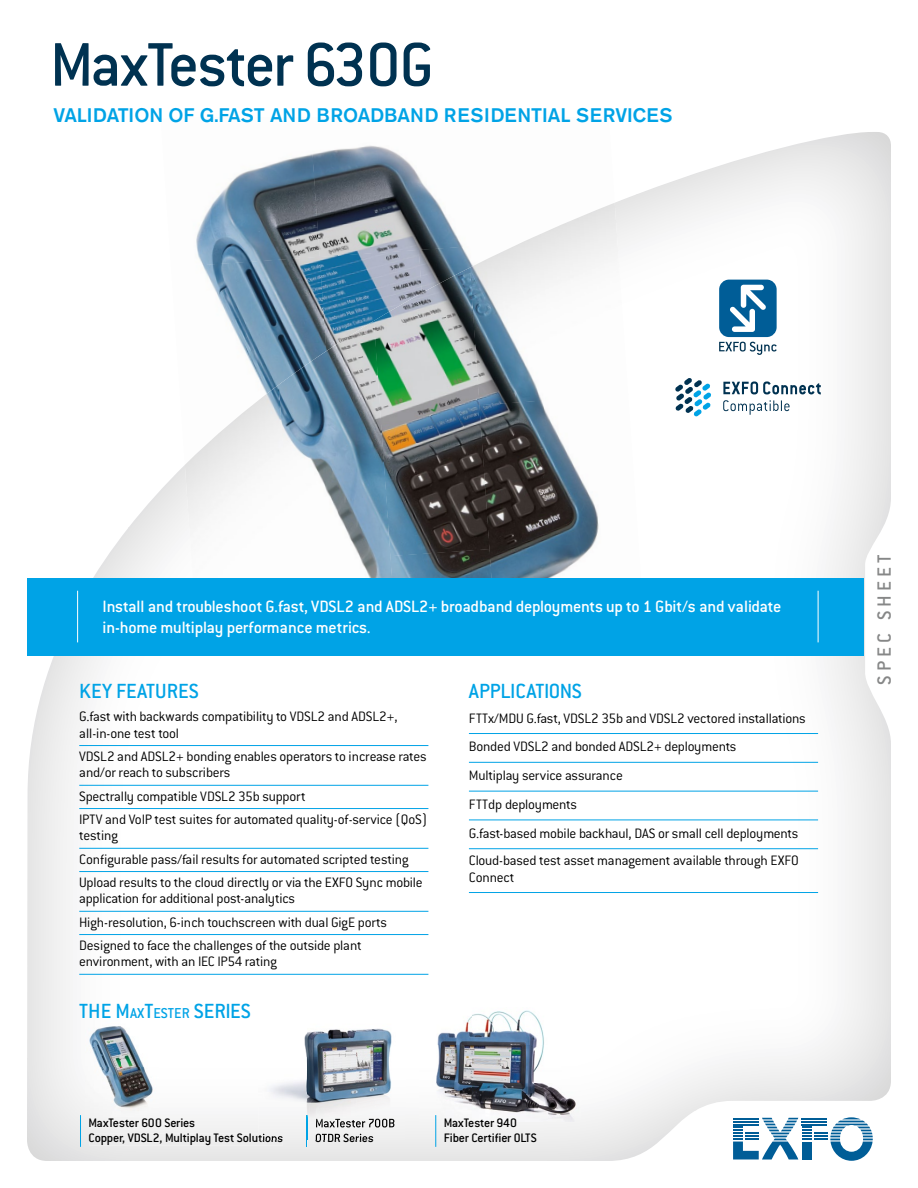
<style>
.page{position:relative;width:918px;height:1188px;background:#fff}
.page>*{position:absolute;margin:0;border:0;box-sizing:border-box;transform-origin:0 0}
.t1{font:500 67.5px "Conduit ITC";letter-spacing:-.025em;color:#003251}
.t2{font:500 22.5px "Conduit ITC";color:#00a3e6}
.t3{font:500 21px "Conduit ITC";letter-spacing:.2em;color:#868787}
.t4{font:500 19.5px "Akzidenz Grotesk BE";color:#00a3e6}
.t5{font:500 18px/21px "Conduit ITC";letter-spacing:-.015em;color:#fff}
.t6{font:300 15px/23.2px "Conduit ITC";letter-spacing:-.015em;color:#000}
.t7{font:500 13.5px/15px "Conduit ITC";letter-spacing:-.015em;color:#000}
.s1{font-style:inherit}
.s2{font-size:15.75px}
</style>
<div class="page">
<img style="left:536px;top:596px;width:355px;height:514px">
<img style="left:637px;top:132px;width:254px;height:464px">
<img style="left:27px;top:1110px;width:669px;height:51px">
<img style="left:615px;top:194px;width:22px;height:49px">
<img style="left:27px;top:656px;width:509px;height:402px">
<img style="left:129px;top:465px;width:56px;height:113px">
<img style="left:93px;top:527px;width:36px;height:51px">
<div style="left:89px;top:1134px;width:194px;height:12px;background:#ededed"></div>
<img style="left:316px;top:1140px;width:57px;height:2px">
<svg style="left:733px;top:1117px;width:140px;height:44px"></svg>
<img style="left:196px;top:154px;width:114px;height:103px">
<img style="left:310px;top:145px;width:149px;height:112px">
<img style="left:198px;top:257px;width:122px;height:128px">
<img style="left:320px;top:250px;width:99px;height:71px">
<img style="left:419px;top:243px;width:51px;height:25px">
<img style="left:470px;top:203px;width:158px;height:192px">
<img style="left:374px;top:268px;width:116px;height:281px">
<img style="left:279px;top:321px;width:115px;height:257px">
<img style="left:185px;top:385px;width:111px;height:193px">
<img style="left:479px;top:395px;width:163px;height:183px">
<img style="left:390px;top:549px;width:106px;height:29px">
<div style="left:27px;top:578px;width:837px;height:78px;background:#00a3e6"></div>
<hr style="left:79px;top:745px;width:349px;height:1px;background:#00a3e6">
<hr style="left:79px;top:785px;width:349px;height:1px;background:#00a3e6">
<hr style="left:79px;top:808px;width:349px;height:1px;background:#00a3e6">
<hr style="left:79px;top:848px;width:349px;height:1px;background:#00a3e6">
<hr style="left:79px;top:871px;width:349px;height:1px;background:#00a3e6">
<hr style="left:79px;top:911px;width:349px;height:1px;background:#00a3e6">
<hr style="left:79px;top:934px;width:349px;height:1px;background:#00a3e6">
<hr style="left:79px;top:974px;width:349px;height:1px;background:#00a3e6">
<hr style="left:469px;top:733px;width:349px;height:1px;background:#00a3e6">
<hr style="left:469px;top:762px;width:349px;height:1px;background:#00a3e6">
<hr style="left:469px;top:791px;width:349px;height:1px;background:#00a3e6">
<hr style="left:469px;top:820px;width:349px;height:1px;background:#00a3e6">
<hr style="left:469px;top:848px;width:349px;height:1px;background:#00a3e6">
<hr style="left:469px;top:892px;width:349px;height:1px;background:#00a3e6">
<hr style="left:818px;top:591px;width:1px;height:51px;background:#fff">
<hr style="left:77px;top:591px;width:1px;height:51px;background:#fff">
<svg style="left:723px;top:381px;width:98px;height:13px"></svg>
<svg style="left:723px;top:400px;width:67px;height:15px"></svg>
<svg style="left:675px;top:378px;width:36px;height:39px"></svg>
<div style="left:719px;top:280px;width:58px;height:57px;background:#005d97;border-radius:10px"></div>
<svg style="left:730px;top:285px;width:36px;height:47px"></svg>
<svg style="left:719px;top:342px;width:58px;height:13px"></svg>
<img style="left:419px;top:1007px;width:161px;height:114px">
<hr style="left:80px;top:1115px;width:1px;height:32px;background:#00a3e6">
<hr style="left:435px;top:1115px;width:1px;height:32px;background:#00a3e6">
<hr style="left:307px;top:1115px;width:1px;height:32px;background:#00a3e6">
<img style="left:86px;top:1019px;width:72px;height:97px">
<img style="left:258px;top:1016px;width:147px;height:124px">
<img style="left:258px;top:1134px;width:25px;height:6px">
<img style="left:316px;top:1119px;width:79px;height:8px">
<img style="left:316px;top:1134px;width:57px;height:6px">
<svg style="left:307px;top:1115px;width:1px;height:25px"></svg>
<h1 class="t1" style="left:50px;top:27px;width:385px">MaxTester 630G</h1>
<h3 class="t4" style="left:53px;top:103px;width:620px">VALIDATION OF G.FAST AND BROADBAND RESIDENTIAL SERVICES</h3>
<p class="t5" style="left:102px;top:596px;width:680px">Install and troubleshoot G.fast, VDSL2 and ADSL2+ broadband deployments up to 1 Gbit/s and validate in-home multiplay performance metrics.</p>
<h2 class="t2" style="left:79px;top:678px;width:121px">KEY FEATURES</h2>
<p class="t6" style="left:79px;top:708px;width:320px;line-height:16.5px">G.fast with backwards compatibility to VDSL2 and ADSL2+, all-in-one test tool</p>
<p class="t6" style="left:79px;top:748px;width:349px;line-height:16.5px">VDSL2 and ADSL2+ bonding enables operators to increase rates and/or reach to subscribers</p>
<p class="t6" style="left:79px;top:784px;width:349px">Spectrally compatible VDSL2 35b support<br>IPTV and VoIP test suites for automated quality-of-service (QoS)</p>
<p class="t6" style="left:79px;top:824px;width:345px">testing<br>Configurable pass/fail results for automated scripted testing<br>Upload results to the cloud directly or via the EXFO Sync mobile</p>
<p class="t6" style="left:79px;top:887px;width:309px">application for additional post-analytics<br>High-resolution, 6-inch touchscreen with dual GigE ports<br>Designed to face the challenges of the outside plant</p>
<p class="t6" style="left:79px;top:950px;width:199px">environment, with an IEC IP54 rating</p>
<h2 class="t2" style="left:79px;top:998px;width:173px">THE <span class="s1">M</span><span class="s2">AX</span><span class="s1">T</span><span class="s2">ESTER</span> SERIES</h2>
<h2 class="t2" style="left:469px;top:678px;width:114px">APPLICATIONS</h2>
<p class="t6" style="left:469px;top:703px;width:338px;line-height:28.8px">FTTx/MDU G.fast, VDSL2 35b and VDSL2 vectored installations Bonded VDSL2 and bonded ADSL2+ deployments<br>Multiplay service assurance<br>FTTdp deployments<br>G.fast-based mobile backhaul, DAS or small cell deployments</p>
<p class="t6" style="left:469px;top:852px;width:331px;line-height:16.5px">Cloud-based test asset management available through EXFO<br>Connect</p>
<p class="t7" style="left:89px;top:1116px;width:196px">MaxTester 600 Series<br>Copper, VDSL2, Multiplay Test Solutions</p>
<p class="t7" style="left:315px;top:1131px;width:60px">OTDR Series</p>
<p class="t7" style="left:444px;top:1116px;width:94px">MaxTester 940<br>Fiber Certifier OLTS</p>
<h3 class="t3" style="left:873px;top:685px;width:132px;rotate:-90deg">SPEC SHEET</h3>
</div>
